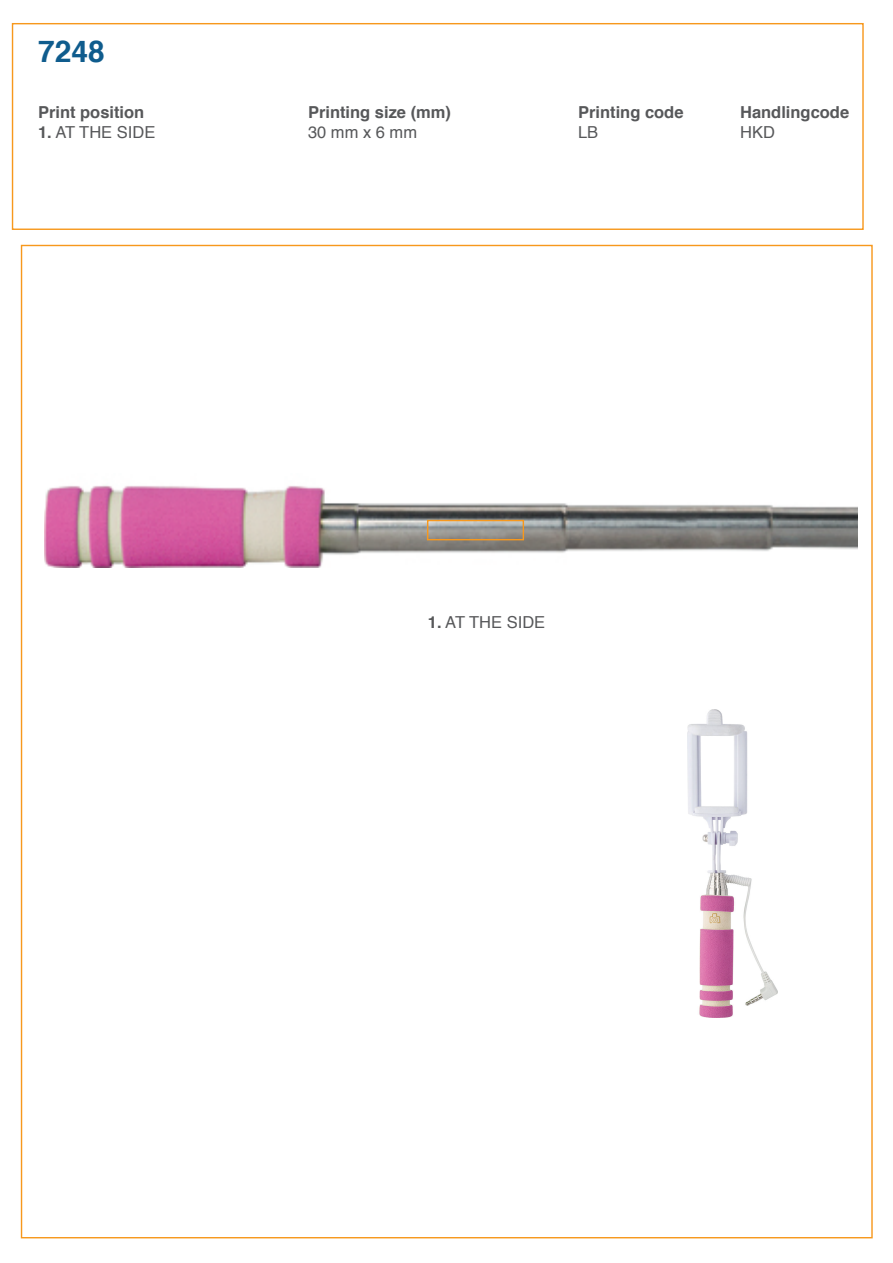
<style>
.page{position:relative;width:893px;height:1263px;background:#fff}
.page>*{position:absolute;margin:0;border:0;box-sizing:border-box;transform-origin:0 0}
.t1{font:700 30px "Helvetica";color:#0f5c8d}
.t2{font:700 16.5px "Helvetica";color:#57585a}
.t3{font:16.5px "Helvetica";color:#57585a}
.s1{font-weight:700}
</style>
<div class="page">
<div style="left:12px;top:23px;width:852px;height:207px;border:1px solid #f7981d"></div>
<img style="left:45px;top:485px;width:812px;height:83px">
<img style="left:687px;top:710px;width:90px;height:307px">
<div style="left:427px;top:520px;width:97px;height:20px;border:1px solid #f7981d"></div>
<h1 class="t1" style="left:38px;top:28px;width:68px">7248</h1>
<p class="t2" style="left:38px;top:99px;width:108px">Print position</p>
<p class="t2" style="left:308px;top:99px;width:145px">Printing size (mm)</p>
<p class="t2" style="left:578px;top:99px;width:107px">Printing code</p>
<p class="t2" style="left:740px;top:99px;width:111px">Handlingcode</p>
<p class="t3" style="left:38px;top:120px;width:119px"><span class="s1">1.</span> AT THE SIDE</p>
<p class="t3" style="left:308px;top:120px;width:111px">30 mm x 6 mm</p>
<p class="t3" style="left:578px;top:120px;width:22px">LB</p>
<p class="t3" style="left:740px;top:120px;width:36px">HKD</p>
<p class="t3" style="left:428px;top:609px;width:119px"><span class="s1">1.</span> AT THE SIDE</p>
</div>
